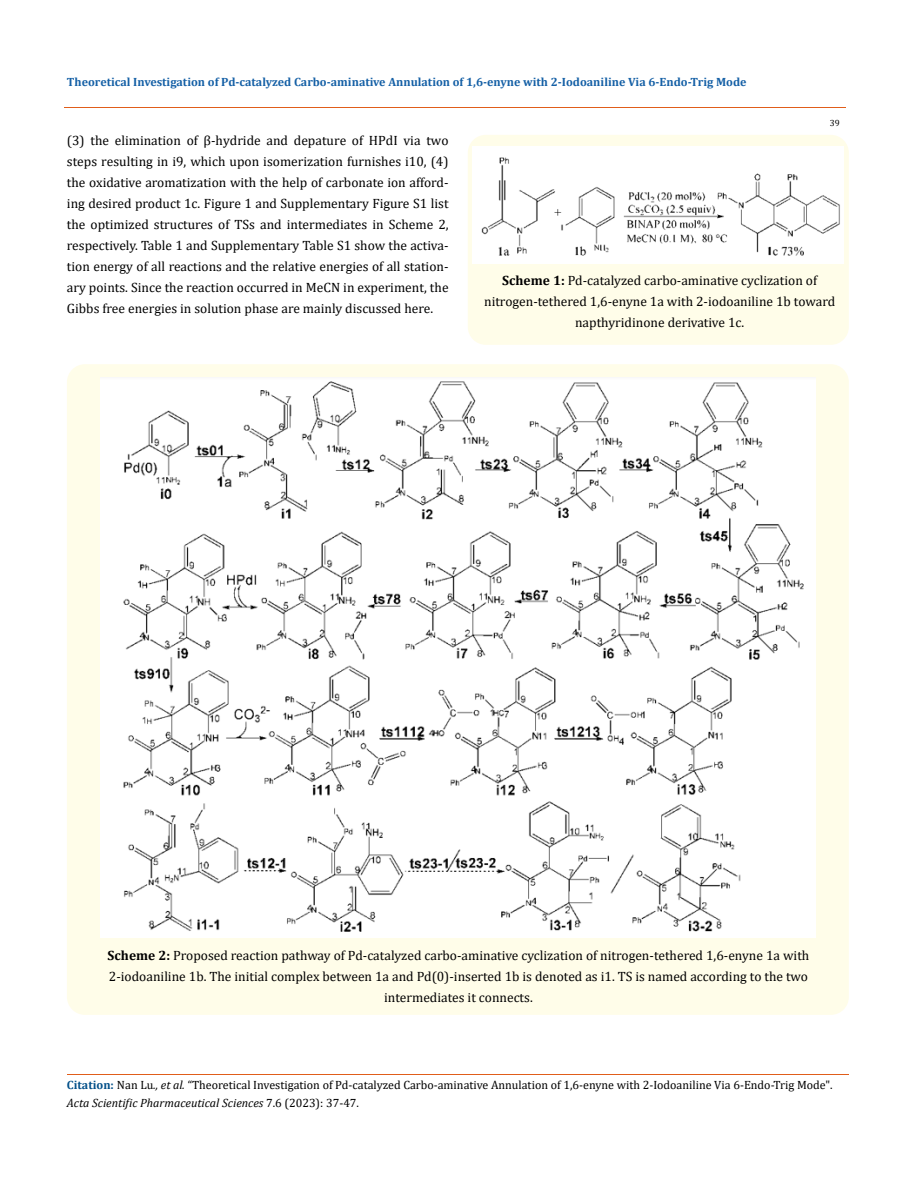
<style>
.page{position:relative;width:917px;height:1188px;background:#fff}
.page>*{position:absolute;margin:0;border:0;box-sizing:border-box;transform-origin:0 0}
.t1{font:13.5px/21px "Cambria";color:#000;text-align:center}
.t2{font:12px/18px "Cambria";color:#000}
.t3{font:700 12px "Cambria";color:#1560a6}
.t4{font:9px "Cambria";color:#000}
.s1{font-weight:700}
.s2{font-weight:700;color:#035089}
.s3{font-style:italic}
</style>
<div class="page">
<div style="left:468px;top:135px;width:380px;height:210px;background:#fffde9;border-radius:18px"></div>
<img style="left:472px;top:146px;width:371px;height:118px">
<div style="left:67px;top:364px;width:781px;height:651px;background:#fffde9;border-radius:18px"></div>
<img style="left:100px;top:378px;width:715px;height:560px">
<hr style="left:64px;top:108px;width:781px;height:1px;background:#e05d1a">
<hr style="left:67px;top:1074px;width:781px;height:1px;background:#e05d1a">
<p class="t3" style="left:67px;top:73px;width:681px">Theoretical Investigation of Pd-catalyzed Carbo-aminative Annulation of 1,6-enyne with 2-Iodoaniline Via 6-Endo-Trig Mode</p>
<p class="t4" style="left:829px;top:118px;width:11px">39</p>
<p class="t1" style="left:67px;top:130px;width:383px;text-align:justify">(3) the elimination of β-hydride and depature of HPdI via two steps resulting in i9, which upon isomerization furnishes i10, (4) the oxidative aromatization with the help of carbonate ion afford&shy;ing desired product 1c. Figure 1 and Supplementary Figure S1 list the optimized structures of TSs and intermediates in Scheme 2, respectively. Table 1 and Supplementary Table S1 show the activa&shy;tion energy of all reactions and the relative energies of all station&shy;ary points. Since the reaction occurred in MeCN in experiment, the Gibbs free energies in solution phase are mainly discussed here.</p>
<p class="t1" style="left:484px;top:269px;width:352px"><span class="s1">Scheme 1:</span> Pd-catalyzed carbo-aminative cyclization of nitrogen-tethered 1,6-enyne 1a with 2-iodoaniline 1b toward napthyridinone derivative 1c.</p>
<p class="t1" style="left:108px;top:945px;width:703px"><span class="s1">Scheme 2:</span> Proposed reaction pathway of Pd-catalyzed carbo-aminative cyclization of nitrogen-tethered 1,6-enyne 1a with<br>2-iodoaniline 1b. The initial complex between 1a and Pd(0)-inserted 1b is denoted as i1. TS is named according to the two intermediates it connects.</p>
<p class="t2" style="left:67px;top:1076px;width:767px"><span class="s2">Citation:</span> Nan Lu<span class="s3">., et al.</span> “Theoretical Investigation of Pd-catalyzed Carbo-aminative Annulation of 1,6-enyne with 2-Iodoaniline Via 6-Endo-Trig Mode".<br><span class="s3">Acta Scientific Pharmaceutical Sciences</span> 7.6 (2023): 37-47.</p>
</div>
